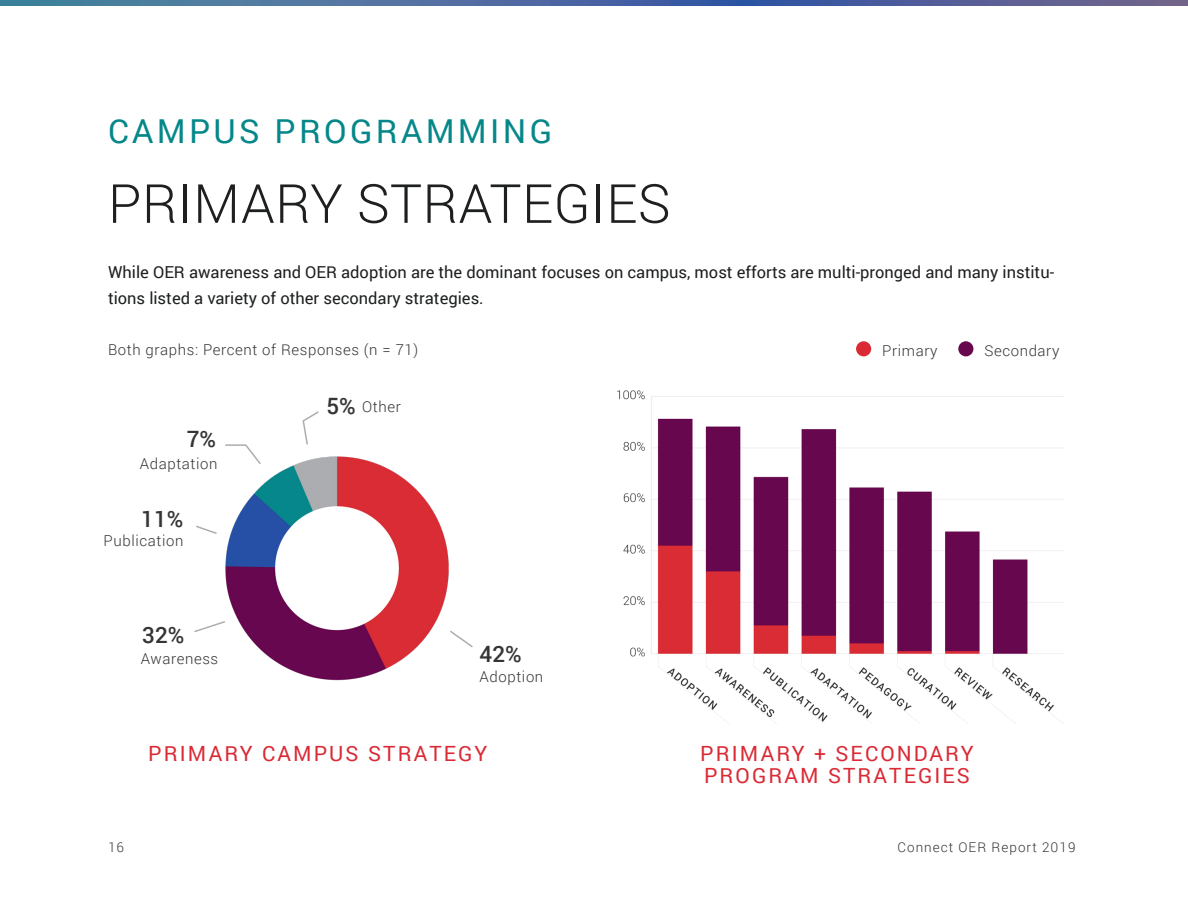
<style>
.page{position:relative;width:1188px;height:918px;background:#fff}
.page>*{position:absolute;margin:0;border:0;box-sizing:border-box;transform-origin:0 0}
.t1{font:300 54px "Roboto";letter-spacing:.01em;color:#1d201f}
.t2{font:33px "Roboto";letter-spacing:.1em;color:#05878a}
.t3{font:500 22.5px "Roboto";color:#353534}
.t4{font:21px "Roboto";letter-spacing:.1em;color:#da2a35}
.t5{font:16.5px/25.5px "Roboto";color:#1d201f}
.t6{font:300 15px "Roboto";letter-spacing:.04em;color:#353534}
.t7{font:300 13.5px "Roboto";letter-spacing:.075em;color:#353534}
</style>
<div class="page">
<svg style="left:0;top:0;width:1188px;height:6px;background:#4d699c"></svg>
<img style="left:617px;top:390px;width:447px;height:334px">
<img style="left:225px;top:456px;width:224px;height:225px">
<svg style="left:448px;top:629px;width:25px;height:20px"></svg>
<svg style="left:194px;top:620px;width:33px;height:13px"></svg>
<svg style="left:196px;top:525px;width:21px;height:9px"></svg>
<svg style="left:225px;top:444px;width:37px;height:22px"></svg>
<svg style="left:302px;top:411px;width:17px;height:34px"></svg>
<div style="left:856px;top:341px;width:15px;height:15px;background:#da2a35;border-radius:50%"></div>
<div style="left:958px;top:341px;width:15px;height:15px;background:#67074e;border-radius:50%"></div>
<p class="t2" style="left:108px;top:108px;width:446px">CAMPUS PROGRAMMING</p>
<p class="t1" style="left:108px;top:166px;width:564px">PRIMARY STRATEGIES</p>
<p class="t5" style="left:108px;top:259px;width:948px">While OER awareness and OER adoption are the dominant focuses on campus, most efforts are multi-pronged and many institu&shy;tions listed a variety of other secondary strategies.</p>
<p class="t6" style="left:108px;top:339px;width:312px">Both graphs: Percent of Responses (n = 71)</p>
<p class="t6" style="left:882px;top:340px;width:57px">Primary</p>
<p class="t6" style="left:984px;top:340px;width:77px">Secondary</p>
<p class="t3" style="left:187px;top:423px;width:31px">7%</p>
<p class="t6" style="left:140px;top:453px;width:79px">Adaptation</p>
<p class="t3" style="left:141px;top:503px;width:44px">11%</p>
<p class="t6" style="left:104px;top:530px;width:81px">Publication</p>
<p class="t3" style="left:326px;top:390px;width:31px">5%</p>
<p class="t6" style="left:362px;top:396px;width:40px">Other</p>
<p class="t3" style="left:142px;top:619px;width:44px">32%</p>
<p class="t6" style="left:141px;top:648px;width:79px">Awareness</p>
<p class="t3" style="left:480px;top:638px;width:44px">42%</p>
<p class="t6" style="left:480px;top:666px;width:65px">Adoption</p>
<p class="t4" style="left:148px;top:738px;width:341px">PRIMARY CAMPUS STRATEGY</p>
<p class="t4" style="left:700px;top:738px;width:275px">PRIMARY + SECONDARY</p>
<p class="t4" style="left:704px;top:761px;width:268px">PROGRAM STRATEGIES</p>
<p class="t7" style="left:108px;top:838px;width:17px">16</p>
<p class="t7" style="left:898px;top:838px;width:179px">Connect OER Report 2019</p>
</div>
